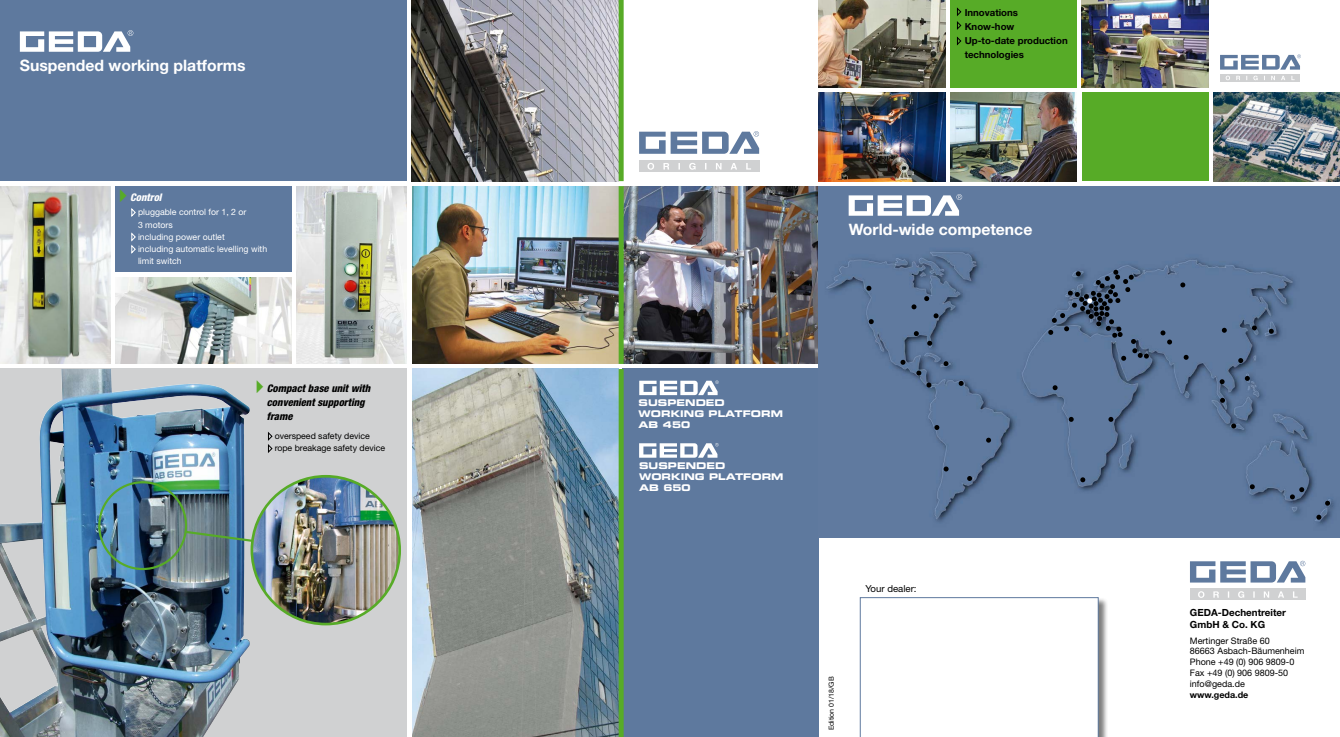
<style>
.page{position:relative;width:1340px;height:737px;background:#fff}
.page>*{position:absolute;margin:0;border:0;box-sizing:border-box;transform-origin:0 0}
.t1{font:700 15.75px "Helvetica Neue LT Std";color:#fff}
.t2{font:italic 800 condensed 10.5px/14px "Helvetica Neue LT Std";color:#000}
.t3{font:italic 800 condensed 10.5px "Helvetica Neue LT Std";color:#fff}
.t4{font:700 9.8px/11.8px "Helvetica Neue LT Std";color:#000}
.t5{font:700 9.62px/14px "Helvetica Neue LT Std";color:#000}
.t6{font:9.62px "Helvetica Neue LT Std";color:#000}
.t7{font:9.19px/11px "Eurostile LT Std Bold Ex 2";color:#fff}
.t8{font:9.01px/10.8px "Helvetica Neue LT Std";color:#000}
.t9{font:700 9.01px "Helvetica Neue LT Std";color:#000}
.t10{font:8.75px/12.2px "Helvetica Neue LT Std";color:#fff}
.t11{font:8.75px/12.2px "Helvetica Neue LT Std";color:#000}
.t12{font:7px "Helvetica Neue LT Std";color:#000}
.s1{color:#57ab27}
</style>
<div class="page">
<img style="left:115px;top:277px;width:177px;height:87px">
<img style="left:0;top:369px;width:407px;height:368px">
<img style="left:412px;top:369px;width:206px;height:368px">
<img style="left:623px;top:186px;width:195px;height:178px">
<img style="left:412px;top:0;width:206px;height:181px">
<img style="left:412px;top:186px;width:206px;height:178px">
<div style="left:622px;top:369px;width:196px;height:368px;background:#5e799e"></div>
<div style="left:639px;top:160px;width:120px;height:12px;background:#d0d1d2"></div>
<svg style="left:639px;top:131px;width:120px;height:23px"></svg>
<svg style="left:647px;top:163px;width:104px;height:7px"></svg>
<svg style="left:639px;top:380px;width:79px;height:15px"></svg>
<svg style="left:639px;top:443px;width:79px;height:14px"></svg>
<img style="left:39px;top:369px;width:23px;height:141px">
<img style="left:297px;top:186px;width:110px;height:178px">
<div style="left:98px;top:481px;width:89px;height:89px;border:2px solid #57ab27;border-radius:50%"></div>
<img style="left:183px;top:476px;width:217px;height:148px">
<div style="left:250px;top:475px;width:151px;height:150px;border:3px solid #57ab27;border-radius:50%"></div>
<svg style="left:268px;top:431px;width:5px;height:22px"></svg>
<div style="left:115px;top:186px;width:176px;height:86px;background:#5e799e"></div>
<svg style="left:131px;top:208px;width:5px;height:9px"></svg>
<svg style="left:131px;top:232px;width:5px;height:22px"></svg>
<div style="left:0;top:0;width:406px;height:181px;background:#5e799e"></div>
<svg style="left:20px;top:30px;width:113px;height:22px"></svg>
<img style="left:0;top:186px;width:110px;height:178px">
<div style="left:618px;top:0;width:5px;height:181px;background:#57ab27"></div>
<div style="left:618px;top:369px;width:5px;height:368px;background:#57ab27"></div>
<div style="left:618px;top:186px;width:5px;height:178px;background:#57ab27"></div>
<img style="left:819px;top:186px;width:520px;height:351px">
<svg style="left:866px;top:286px;width:5px;height:5px"></svg>
<svg style="left:1183px;top:355px;width:5px;height:5px"></svg>
<svg style="left:1219px;top:398px;width:5px;height:5px"></svg>
<svg style="left:1219px;top:379px;width:5px;height:5px"></svg>
<svg style="left:1268px;top:329px;width:5px;height:5px"></svg>
<svg style="left:1251px;top:325px;width:5px;height:5px"></svg>
<svg style="left:1160px;top:330px;width:12px;height:14px"></svg>
<svg style="left:1231px;top:423px;width:5px;height:5px"></svg>
<svg style="left:1244px;top:376px;width:5px;height:5px"></svg>
<svg style="left:1249px;top:484px;width:5px;height:5px"></svg>
<svg style="left:1289px;top:487px;width:15px;height:12px"></svg>
<svg style="left:1324px;top:501px;width:5px;height:4px"></svg>
<svg style="left:1316px;top:515px;width:5px;height:4px"></svg>
<svg style="left:1238px;top:358px;width:5px;height:5px"></svg>
<svg style="left:1221px;top:328px;width:5px;height:5px"></svg>
<svg style="left:1080px;top:477px;width:5px;height:5px"></svg>
<svg style="left:1108px;top:417px;width:5px;height:5px"></svg>
<svg style="left:1068px;top:417px;width:5px;height:5px"></svg>
<svg style="left:1052px;top:385px;width:5px;height:5px"></svg>
<svg style="left:1180px;top:282px;width:5px;height:5px"></svg>
<svg style="left:1048px;top:270px;width:100px;height:91px;background:#526988"></svg>
<svg style="left:924px;top:296px;width:5px;height:5px"></svg>
<svg style="left:933px;top:313px;width:5px;height:5px"></svg>
<svg style="left:911px;top:304px;width:5px;height:5px"></svg>
<svg style="left:868px;top:319px;width:5px;height:5px"></svg>
<svg style="left:927px;top:341px;width:5px;height:5px"></svg>
<svg style="left:943px;top:361px;width:5px;height:5px"></svg>
<svg style="left:913px;top:331px;width:5px;height:5px"></svg>
<svg style="left:900px;top:360px;width:5px;height:5px"></svg>
<svg style="left:916px;top:370px;width:5px;height:5px"></svg>
<svg style="left:926px;top:382px;width:5px;height:5px"></svg>
<svg style="left:958px;top:381px;width:5px;height:5px"></svg>
<svg style="left:934px;top:425px;width:5px;height:5px"></svg>
<svg style="left:986px;top:437px;width:5px;height:5px"></svg>
<svg style="left:967px;top:476px;width:5px;height:5px"></svg>
<svg style="left:943px;top:466px;width:5px;height:5px"></svg>
<svg style="left:848px;top:194px;width:114px;height:22px"></svg>
<div style="left:860px;top:597px;width:248px;height:140px;background:#000;opacity:.51"></div>
<svg style="left:859px;top:597px;width:239px;height:140px"></svg>
<div style="left:1189px;top:588px;width:116px;height:12px;background:#d0d1d2"></div>
<svg style="left:1190px;top:561px;width:115px;height:21px"></svg>
<svg style="left:1198px;top:591px;width:99px;height:7px"></svg>
<img style="left:819px;top:0;width:126px;height:88px">
<img style="left:950px;top:93px;width:126px;height:88px">
<img style="left:1081px;top:0;width:127px;height:88px">
<img style="left:819px;top:93px;width:126px;height:88px">
<div style="left:950px;top:0;width:126px;height:88px;background:#57ab27"></div>
<div style="left:1081px;top:93px;width:127px;height:88px;background:#57ab27"></div>
<svg style="left:957px;top:8px;width:4px;height:22px"></svg>
<svg style="left:957px;top:37px;width:4px;height:9px"></svg>
<div style="left:1219px;top:74px;width:80px;height:8px;background:#d0d1d2"></div>
<svg style="left:1220px;top:54px;width:80px;height:16px"></svg>
<svg style="left:1225px;top:76px;width:69px;height:4px"></svg>
<img style="left:1213px;top:93px;width:126px;height:88px">
<h1 class="t1" style="left:20px;top:55px;width:227px">Suspended working platforms</h1>
<p class="t3" style="left:119px;top:190px;width:44px"><span class="s1">▸</span> Control</p>
<p class="t10" style="left:138px;top:206px;width:131px">pluggable control for 1, 2 or<br>3 motors<br>including power outlet<br>including automatic levelling with limit switch</p>
<p class="t2" style="left:267px;top:381px;width:105px;text-indent:-11px"><span class="s1">▸</span> Compact base unit with convenient supporting frame</p>
<p class="t11" style="left:275px;top:430px;width:112px">overspeed safety device rope breakage safety device</p>
<p class="t5" style="left:964px;top:5px;width:105px">Innovations<br>Know-how<br>Up-to-date production technologies</p>
<h1 class="t1" style="left:848px;top:219px;width:185px">World-wide competence</h1>
<p class="t7" style="left:638px;top:397px;width:146px">SUSPENDED<br>WORKING PLATFORM<br>AB 450</p>
<p class="t7" style="left:639px;top:459px;width:146px">SUSPENDED<br>WORKING PLATFORM<br>AB 650</p>
<p class="t6" style="left:865px;top:582px;width:53px">Your dealer:</p>
<p class="t12" style="left:827px;top:730px;width:55px;rotate:-90deg">Edition 01/18/GB</p>
<p class="t4" style="left:1189px;top:606px;width:97px">GEDA-Dechentreiter<br>GmbH &amp; Co. KG</p>
<p class="t8" style="left:1189px;top:635px;width:116px">Mertinger Straße 60<br>86663 Asbach-Bäumenheim<br>Phone +49 (0) 906 9809-0<br>Fax +49 (0) 906 9809-50 info@geda.de</p>
<p class="t9" style="left:1189px;top:688px;width:60px">www.geda.de</p>
</div>
